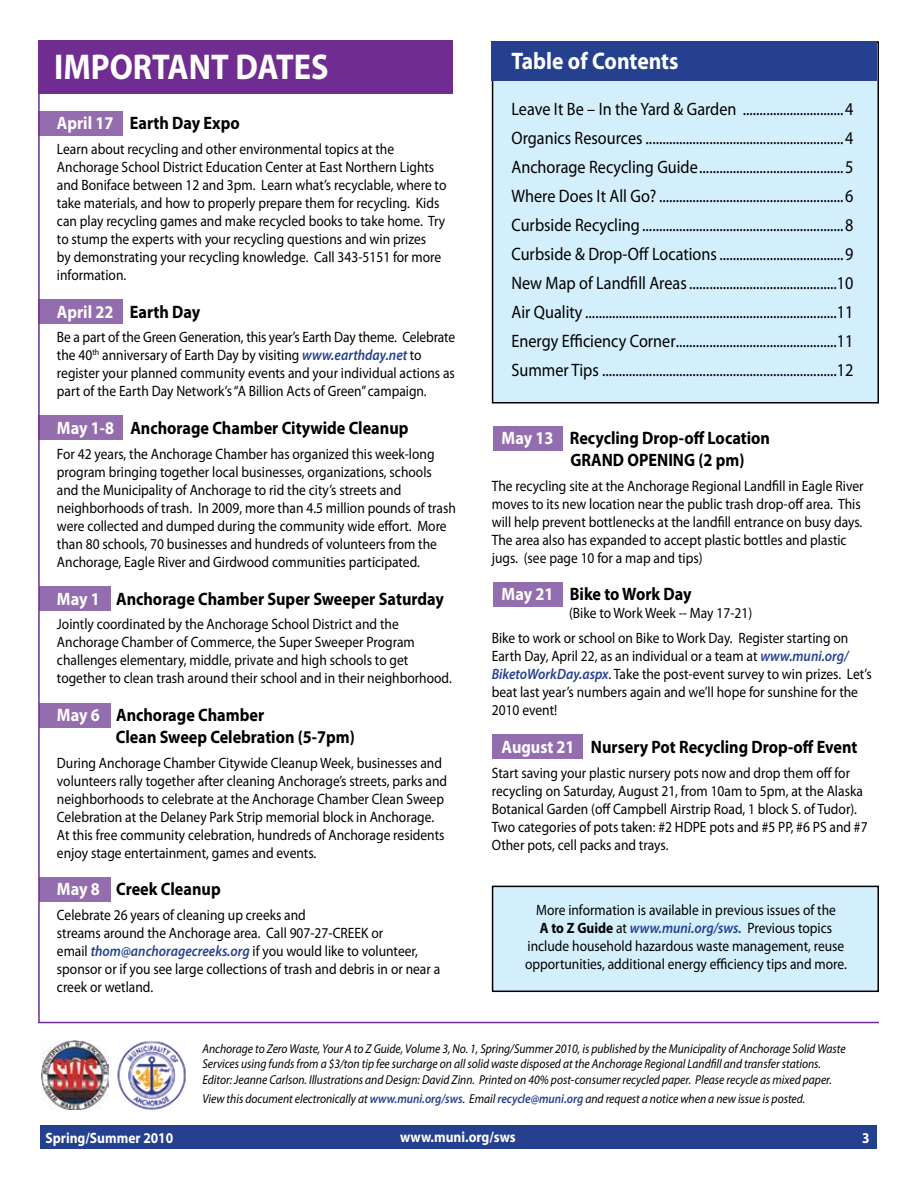
<style>
.page{position:relative;width:918px;height:1188px;background:#fff}
.page>*{position:absolute;margin:0;border:0;box-sizing:border-box;transform-origin:0 0}
.t1{font:700 36px "Myriad Pro";color:#fff;scale:.9 1}
.t2{font:700 24px "Myriad Pro";color:#fff;scale:.9 1}
.t3{font:18px/29px "Myriad Pro";color:#000;text-align:justify;scale:.9 1}
.t4{font:700 18px/21.6px "Myriad Pro";color:#000;scale:.9 1}
.t5{font:15px/18px "Myriad Pro";color:#000;scale:.9 1}
.t6{font:700 15px "Myriad Pro";color:#fff;scale:.9 1}
.t7{font:italic 12.9px/15.5px "Myriad Pro";letter-spacing:-.005em;color:#000;scale:.9 1}
.s1{color:#fff}
.s2{font-weight:600;font-style:italic;color:#25408f}
.s3{font-weight:700}
.s4{font-weight:600;color:#25408f}
</style>
<div class="page">
<div style="left:40px;top:1125px;width:837px;height:23px;background:#25408f"></div>
<div style="left:39px;top:41px;width:414px;height:53px;background:#702c91"></div>
<div style="left:39px;top:111px;width:84px;height:25px;background:#946daf"></div>
<div style="left:39px;top:299px;width:84px;height:25px;background:#946daf"></div>
<div style="left:39px;top:416px;width:84px;height:24px;background:#946daf"></div>
<div style="left:493px;top:426px;width:70px;height:25px;background:#946daf"></div>
<div style="left:493px;top:734px;width:90px;height:25px;background:#946daf"></div>
<div style="left:493px;top:582px;width:70px;height:25px;background:#946daf"></div>
<div style="left:39px;top:587px;width:71px;height:24px;background:#946daf"></div>
<div style="left:39px;top:703px;width:71px;height:25px;background:#946daf"></div>
<div style="left:39px;top:877px;width:71px;height:25px;background:#946daf"></div>
<div style="left:493px;top:42px;width:385px;height:361px;background:#d4effc"></div>
<div style="left:492px;top:41px;width:387px;height:363px;border:2px solid #000"></div>
<div style="left:493px;top:886px;width:385px;height:105px;background:#d4effc"></div>
<div style="left:492px;top:886px;width:387px;height:106px;border:2px solid #000"></div>
<img style="left:117px;top:1041px;width:69px;height:69px">
<img style="left:41px;top:1041px;width:68px;height:68px">
<div style="left:492px;top:41px;width:385px;height:40px;background:#25408f"></div>
<hr style="left:38px;top:1022px;width:841px;height:1px;background:#702c91">
<hr style="left:38px;top:41px;width:2px;height:982px;background:#702c91">
<h1 class="t1" style="left:54px;top:44px;width:306px">IMPORTANT DATES</h1>
<p class="t4" style="left:57px;top:112px;width:205px"><span class="s1">April 17</span> Earth Day Expo</p>
<p class="t5" style="left:57px;top:140px;width:434px">Learn about recycling and other environmental topics at the Anchorage School District Education Center at East Northern Lights and Boniface between 12 and 3pm. Learn what’s recyclable, where to take materials, and how to properly prepare them for recycling. Kids can play recycling games and make recycled books to take home. Try to stump the experts with your recycling questions and win prizes<br>by demonstrating your recycling knowledge. Call 343-5151 for more information.</p>
<p class="t4" style="left:57px;top:300px;width:161px"><span class="s1">April 22</span> Earth Day</p>
<p class="t5" style="left:57px;top:328px;width:444px">Be a part of the Green Generation, this year’s Earth Day theme. Celebrate the 40<sup>th</sup> anniversary of Earth Day by visiting <span class="s2">www.earthday.net</span> to register your planned community events and your individual actions as part of the Earth Day Network’s “A Billion Acts of Green” campaign.</p>
<p class="t4" style="left:57px;top:417px;width:392px"><span class="s1">May 1-8</span> Anchorage Chamber Citywide Cleanup</p>
<p class="t5" style="left:57px;top:445px;width:445px">For 42 years, the Anchorage Chamber has organized this week-long program bringing together local businesses, organizations, schools and the Municipality of Anchorage to rid the city’s streets and neighborhoods of trash. In 2009, more than 4.5 million pounds of trash were collected and dumped during the community wide effort. More than 80 schools, 70 businesses and hundreds of volunteers from the Anchorage, Eagle River and Girdwood communities participated.</p>
<p class="t4" style="left:57px;top:587px;width:432px"><span class="s1">May 1</span> Anchorage Chamber Super Sweeper Saturday</p>
<p class="t5" style="left:57px;top:615px;width:440px">Jointly coordinated by the Anchorage School District and the Anchorage Chamber of Commerce, the Super Sweeper Program challenges elementary, middle, private and high schools to get together to clean trash around their school and in their neighborhood.</p>
<p class="t4" style="left:116px;top:704px;width:267px;text-indent:-59px"><span class="s1">May 6</span> Anchorage Chamber<br>Clean Sweep Celebration (5-7pm)</p>
<p class="t5" style="left:57px;top:753px;width:435px">During Anchorage Chamber Citywide Cleanup Week, businesses and volunteers rally together after cleaning Anchorage’s streets, parks and neighborhoods to celebrate at the Anchorage Chamber Clean Sweep Celebration at the Delaney Park Strip memorial block in Anchorage.<br>At this free community celebration, hundreds of Anchorage residents enjoy stage entertainment, games and events.</p>
<p class="t4" style="left:57px;top:878px;width:183px"><span class="s1">May 8</span> Creek Cleanup</p>
<p class="t5" style="left:57px;top:906px;width:427px">Celebrate 26 years of cleaning up creeks and<br>streams around the Anchorage area. Call 907-27-CREEK or<br>email <span class="s2">thom@anchoragecreeks.org</span> if you would like to volunteer, sponsor or if you see large collections of trash and debris in or near a creek or wetland.</p>
<h2 class="t2" style="left:512px;top:45px;width:187px">Table of Contents</h2>
<p class="t3" style="left:512px;top:94px;width:382px">Leave It Be – In the Yard &amp; Garden ..............................4<br>Organics Resources ...........................................................4<br>Anchorage Recycling Guide...........................................5<br>Where Does It All Go? .......................................................6<br>Curbside Recycling ............................................................8<br>Curbside &amp; Drop-Off Locations .....................................9<br>New Map of Landfill Areas............................................10<br>Air Quality ...........................................................................11<br>Energy Efficiency Corner................................................11<br>Summer Tips ......................................................................12</p>
<p class="t4" style="left:570px;top:427px;width:223px;text-indent:-69px"><span class="s1">May 13</span> Recycling Drop-off Location<br>GRAND OPENING (2 pm)</p>
<p class="t5" style="left:492px;top:476px;width:415px">The recycling site at the Anchorage Regional Landfill in Eagle River moves to its new location near the public trash drop-off area. This will help prevent bottlenecks at the landfill entrance on busy days.<br>The area also has expanded to accept plastic bottles and plastic jugs. (see page 10 for a map and tips)</p>
<p class="t4" style="left:502px;top:583px;width:213px"><span class="s1">May 21</span> Bike to Work Day</p>
<p class="t5" style="left:492px;top:601px;width:398px;line-height:24.8px;text-indent:77px">(Bike to Work Week -- May 17-21)<br>Bike to work or school on Bike to Work Day. Register starting on</p>
<p class="t5" style="left:492px;top:647px;width:424px">Earth Day, April 22, as an individual or a team at <span class="s2">www.muni.org/ BiketoWorkDay.aspx</span>. Take the post-event survey to win prizes. Let’s beat last year’s numbers again and we’ll hope for sunshine for the 2010 event!</p>
<p class="t4" style="left:502px;top:735px;width:397px"><span class="s1">August 21</span> Nursery Pot Recycling Drop-off Event</p>
<p class="t5" style="left:492px;top:763px;width:419px">Start saving your plastic nursery pots now and drop them off for recycling on Saturday, August 21, from 10am to 5pm, at the Alaska Botanical Garden (off Campbell Airstrip Road, 1 block S. of Tudor).<br>Two categories of pots taken: #2 HDPE pots and #5 PP, #6 PS and #7<br>Other pots, cell packs and trays.</p>
<p class="t5" style="left:525px;top:901px;width:359px;text-align:center">More information is available in previous issues of the<br><span class="s3">A to Z Guide</span> at <span class="s2">www.muni.org/sws.</span> Previous topics include household hazardous waste management, reuse opportunities, additional energy efficiency tips and more.</p>
<p class="t7" style="left:202px;top:1041px;width:716px">Anchorage to Zero Waste, Your A to Z Guide, Volume 3, No. 1, Spring/Summer 2010, is published by the Municipality of Anchorage Solid Waste<br>Services using funds from a $3/ton tip fee surcharge on all solid waste disposed at the Anchorage Regional Landfill and transfer stations.<br>Editor: Jeanne Carlson. Illustrations and Design: David Zinn. Printed on 40% post-consumer recycled paper. Please recycle as mixed paper.</p>
<p class="t7" style="left:202px;top:1091px;width:671px">View this document electronically at <span class="s4">www.muni.org/sws</span>. Email <span class="s4">recycle@muni.org</span> and request a notice when a new issue is posted.</p>
<p class="t6" style="left:46px;top:1128px;width:144px">Spring/Summer 2010</p>
<p class="t6" style="left:400px;top:1127px;width:130px">www.muni.org/sws</p>
<p class="t6" style="left:862px;top:1128px;width:10px">3</p>
</div>
